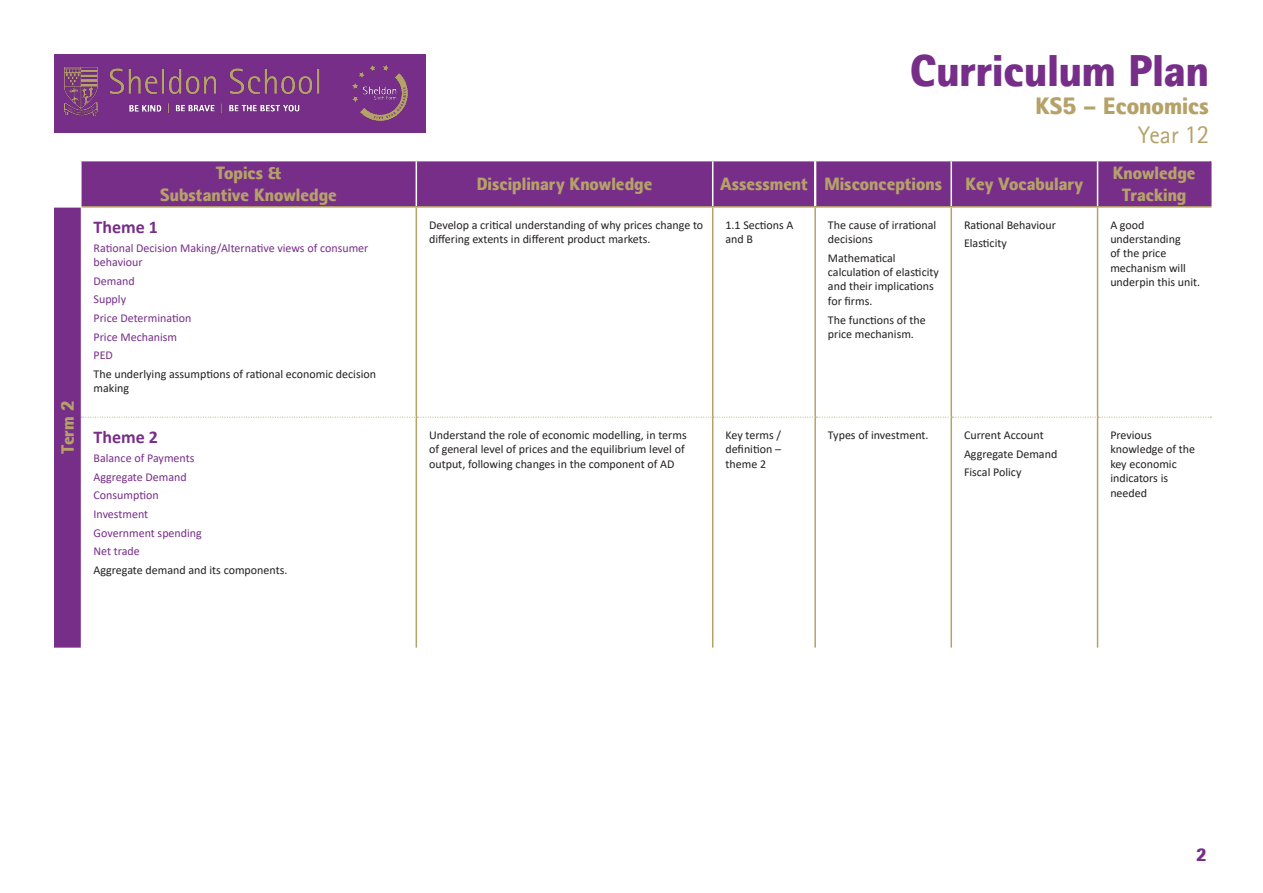
<style>
.page{position:relative;width:1263px;height:893px;background:#fff}
.page>*{position:absolute;margin:0;border:0;box-sizing:border-box;transform-origin:0 0}
.t1{font:900 45px "Rotis II Sans Pro";color:#772e89}
.t2{font:900 24px "Rotis II Sans Pro";color:#b5a269}
.t3{font:24px "Rotis II Sans Pro";color:#b5a269}
.t4{font:900 18px/21.6px "Rotis II Sans Pro";color:#b5a269;text-align:center}
.table_body{font:700 18px "Calibri";color:#772e89}
.t5{font:900 18px "Rotis II Sans Pro";color:#772e89}
.table_body-2{font:12px/14.4px "Calibri";color:#231f20}
.table_body-3{font:12px/14.4px "Calibri";color:#772e89}
</style>
<div class="page">
<div style="left:54px;top:54px;width:372px;height:79px;background:#772e89"></div>
<img style="left:65px;top:67px;width:255px;height:48px">
<img style="left:352px;top:65px;width:56px;height:55px">
<svg style="left:54px;top:161px;width:1157px;height:487px"></svg>
<hr style="left:80px;top:161px;width:2px;height:45px;background:#fff">
<hr style="left:416px;top:161px;width:1px;height:45px;background:#fff">
<hr style="left:712px;top:161px;width:1px;height:45px;background:#fff">
<hr style="left:950px;top:161px;width:2px;height:45px;background:#fff">
<hr style="left:1097px;top:161px;width:1px;height:45px;background:#fff">
<hr style="left:814px;top:161px;width:1px;height:45px;background:#fff">
<hr style="left:815px;top:161px;width:1px;height:45px;background:#fff">
<hr style="left:1210px;top:161px;width:1px;height:45px;background:#772e89">
<hr style="left:416px;top:208px;width:1px;height:209px;background:#b5a269">
<hr style="left:712px;top:208px;width:1px;height:209px;background:#b5a269">
<hr style="left:416px;top:417px;width:1px;height:231px;background:#b5a269">
<hr style="left:712px;top:417px;width:1px;height:231px;background:#b5a269">
<hr style="left:814px;top:208px;width:2px;height:209px;background:#b5a269">
<hr style="left:950px;top:208px;width:2px;height:209px;background:#b5a269">
<hr style="left:814px;top:417px;width:2px;height:231px;background:#b5a269">
<hr style="left:950px;top:417px;width:2px;height:231px;background:#b5a269">
<hr style="left:1097px;top:208px;width:1px;height:209px;background:#b5a269">
<hr style="left:1097px;top:417px;width:1px;height:231px;background:#b5a269">
<hr style="left:82px;top:206px;width:334px;height:2px;background:#b5a269">
<hr style="left:416px;top:206px;width:297px;height:2px;background:#b5a269">
<hr style="left:713px;top:206px;width:102px;height:2px;background:#b5a269">
<hr style="left:815px;top:206px;width:136px;height:2px;background:#b5a269">
<hr style="left:951px;top:206px;width:146px;height:2px;background:#b5a269">
<hr style="left:1097px;top:206px;width:114px;height:2px;background:#b5a269">
<hr style="left:54px;top:206px;width:28px;height:2px;background:#fff">
<svg style="left:81px;top:417px;width:1130px;height:1px"></svg>
<p class="t4" style="left:57px;top:454px;width:54px;rotate:-90deg">Term 2</p>
<p class="t4" style="left:216px;top:163px;width:67px">Topics &amp;</p>
<p class="t4" style="left:160px;top:184px;width:178px">Substantive Knowledge</p>
<p class="table_body" style="left:94px;top:214px;width:66px">Theme 1</p>
<p class="table_body-3" style="left:94px;top:240px;width:276px">Rational Decision Making/Alternative views of consumer behaviour</p>
<p class="table_body-3" style="left:94px;top:273px;width:43px">Demand</p>
<p class="table_body-3" style="left:94px;top:292px;width:34px">Supply</p>
<p class="table_body-3" style="left:94px;top:311px;width:99px">Price Determination</p>
<p class="table_body-3" style="left:94px;top:329px;width:85px">Price Mechanism</p>
<p class="table_body-3" style="left:94px;top:348px;width:21px">PED</p>
<p class="table_body-2" style="left:94px;top:367px;width:284px">The underlying assumptions of rational economic decision making</p>
<p class="table_body" style="left:94px;top:425px;width:66px">Theme 2</p>
<p class="table_body-3" style="left:94px;top:451px;width:102px">Balance of Payments</p>
<p class="table_body-3" style="left:94px;top:469px;width:95px">Aggregate Demand</p>
<p class="table_body-3" style="left:94px;top:488px;width:67px">Consumption</p>
<p class="table_body-3" style="left:94px;top:506px;width:56px">Investment</p>
<p class="table_body-3" style="left:94px;top:525px;width:110px">Government spending</p>
<p class="table_body-3" style="left:94px;top:544px;width:48px">Net trade</p>
<p class="table_body-2" style="left:94px;top:562px;width:195px">Aggregate demand and its components.</p>
<h1 class="t1" style="left:910px;top:44px;width:300px">Curriculum Plan</h1>
<h2 class="t2" style="left:1035px;top:92px;width:175px">KS5 – Economics</h2>
<h2 class="t3" style="left:1138px;top:122px;width:73px">Year 12</h2>
<p class="t4" style="left:477px;top:173px;width:177px">Disciplinary Knowledge</p>
<p class="t4" style="left:720px;top:173px;width:89px">Assessment</p>
<p class="t4" style="left:824px;top:173px;width:119px">Misconceptions</p>
<p class="t4" style="left:965px;top:173px;width:119px">Key Vocabulary</p>
<p class="t4" style="left:1113px;top:163px;width:84px">Knowledge<br>Tracking</p>
<p class="table_body-2" style="left:429px;top:217px;width:276px">Develop a critical understanding of why prices change to differing extents in different product markets.</p>
<p class="table_body-2" style="left:725px;top:217px;width:70px">1.1 Sections A and B</p>
<p class="table_body-2" style="left:828px;top:217px;width:110px">The cause of irrational decisions</p>
<p class="table_body-2" style="left:828px;top:250px;width:112px">Mathematical calculation of elasticity and their implications for firms.</p>
<p class="table_body-2" style="left:828px;top:312px;width:99px">The functions of the price mechanism.</p>
<p class="table_body-2" style="left:964px;top:217px;width:94px">Rational Behaviour</p>
<p class="table_body-2" style="left:964px;top:236px;width:44px">Elasticity</p>
<p class="table_body-2" style="left:1110px;top:217px;width:91px">A good understanding<br>of the price mechanism will underpin this unit.</p>
<p class="table_body-2" style="left:429px;top:427px;width:259px">Understand the role of economic modelling, in terms of general level of prices and the equilibrium level of output, following changes in the component of AD</p>
<p class="table_body-2" style="left:725px;top:427px;width:57px;text-align:justify">Key terms / definition – theme 2</p>
<p class="table_body-2" style="left:828px;top:427px;width:102px">Types of investment.</p>
<p class="table_body-2" style="left:964px;top:427px;width:81px">Current Account</p>
<p class="table_body-2" style="left:964px;top:446px;width:95px">Aggregate Demand</p>
<p class="table_body-2" style="left:964px;top:465px;width:59px">Fiscal Policy</p>
<p class="table_body-2" style="left:1110px;top:427px;width:86px">Previous knowledge of the key economic indicators is needed</p>
<h3 class="t5" style="left:1196px;top:844px;width:12px">2</h3>
</div>
